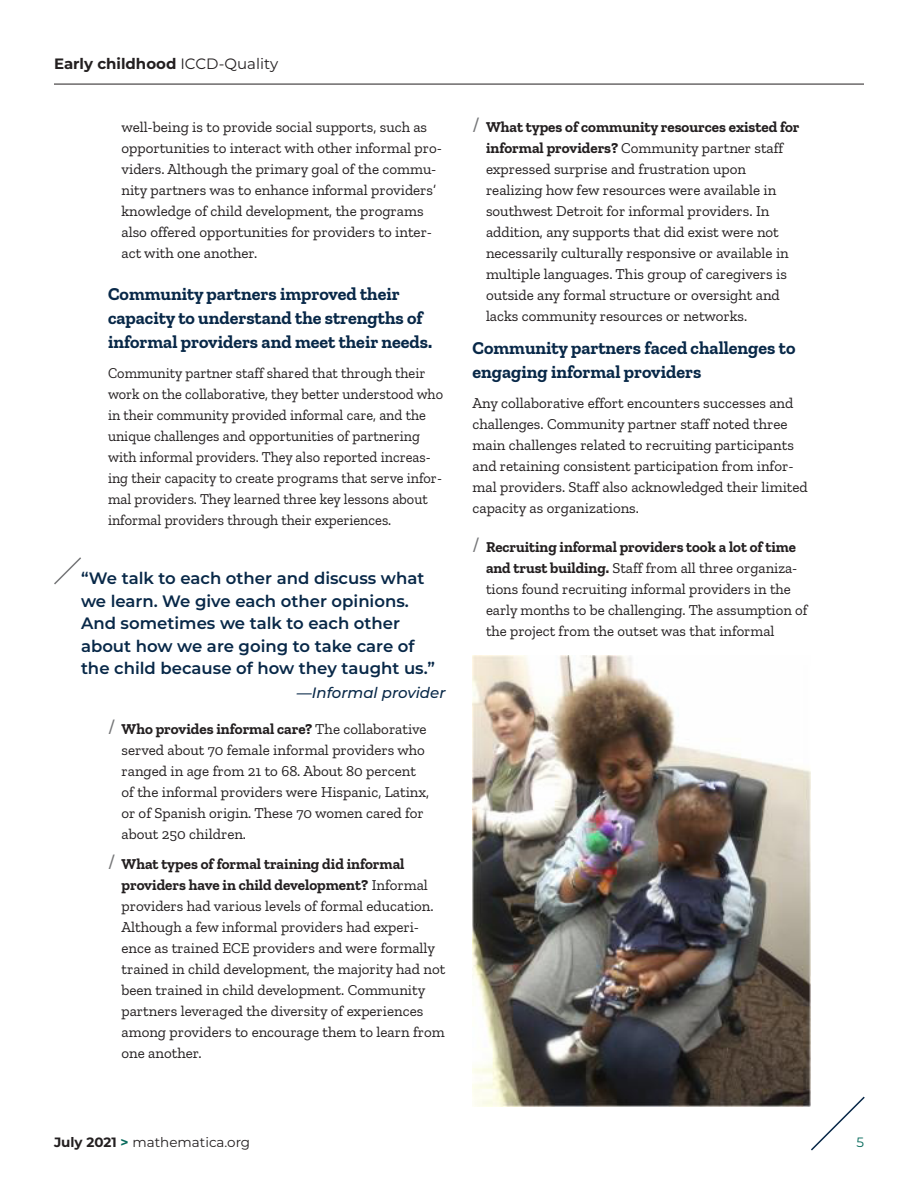
<style>
.page{position:relative;width:918px;height:1188px;background:#fff}
.page>*{position:absolute;margin:0;border:0;box-sizing:border-box;transform-origin:0 0}
.t1{font:700 18px/24px "Zilla Slab";color:#082848}
.Pull_quote{font:600 16.5px/22.5px "Montserrat";color:#082848}
.Paragraph{font:15px/21px "Zilla Slab";color:#231f20}
.Paragraph-2{font:15px/21px "Zilla Slab";color:#231f20;scale:.96 1}
.t2{font:700 15px "Montserrat";color:#231f20}
.Pull_quote_name{font:italic 500 15px "Montserrat";color:#082848}
.t3{font:13.5px "Montserrat";color:#231f20}
.t4{font:13.5px "Montserrat";color:#066a5b}
.s1{font-weight:400}
.s2{font-size:21px;color:#767779}
.s3{font-weight:700}
.s4{font-weight:700;color:#066a5b}
</style>
<div class="page">
<svg style="left:811px;top:1096px;width:54px;height:55px"></svg>
<hr style="left:54px;top:84px;width:810px;height:1px;background:#231f20">
<svg style="left:54px;top:557px;width:27px;height:28px"></svg>
<img style="left:473px;top:656px;width:338px;height:451px">
<p class="t2" style="left:54px;top:52px;width:226px">Early childhood <span class="s1">ICCD-Quality</span></p>
<p class="Paragraph" style="left:122px;top:116px;width:322px">well-being is to provide social supports, such as opportunities to interact with other informal pro&shy;viders. Although the primary goal of the commu&shy;nity partners was to enhance informal providers’ knowledge of child development, the programs also offered opportunities for providers to inter&shy;act with one another.</p>
<h2 class="t1" style="left:108px;top:282px;width:326px">Community partners improved their capacity to understand the strengths of informal providers and meet their needs.</h2>
<p class="Paragraph-2" style="left:108px;top:362px;width:351px">Community partner staff shared that through their work on the collaborative, they better understood who in their community provided informal care, and the unique challenges and opportunities of partnering with informal providers. They also reported increas&shy;ing their capacity to create programs that serve infor&shy;mal providers. They learned three key lessons about informal providers through their experiences.</p>
<p class="Pull_quote" style="left:81px;top:567px;width:356px">“We talk to each other and discuss what we learn. We give each other opinions.<br>And sometimes we talk to each other about how we are going to take care of the child because of how they taught us.”</p>
<p class="Pull_quote_name" style="left:297px;top:683px;width:150px">—Informal provider</p>
<p class="Paragraph" style="left:122px;top:719px;width:309px;text-indent:-14px"><span class="s2">/</span> <span class="s3">Who provides informal care?</span> The collaborative served about 70 female informal providers who ranged in age from 21 to 68. About 80 percent of the informal providers were Hispanic, Latinx, or of Spanish origin. These 70 women cared for about 250 children.</p>
<p class="Paragraph" style="left:122px;top:854px;width:325px;text-indent:-14px"><span class="s2">/</span> <span class="s3">What types of formal training did informal providers have in child development?</span> Informal providers had various levels of formal education.<br>Although a few informal providers had experi&shy;ence as trained ECE providers and were formally trained in child development, the majority had not been trained in child development. Community partners leveraged the diversity of experiences among providers to encourage them to learn from one another.</p>
<p class="Paragraph" style="left:486px;top:116px;width:315px;text-indent:-14px"><span class="s2">/</span> <span class="s3">What types of community resources existed for informal providers?</span> Community partner staff expressed surprise and frustration upon realizing how few resources were available in southwest Detroit for informal providers. In addition, any supports that did exist were not necessarily culturally responsive or available in multiple languages. This group of caregivers is outside any formal structure or oversight and lacks community resources or networks.</p>
<h2 class="t1" style="left:472px;top:336px;width:324px">Community partners faced challenges to engaging informal providers</h2>
<p class="Paragraph" style="left:472px;top:392px;width:337px">Any collaborative effort encounters successes and challenges. Community partner staff noted three main challenges related to recruiting participants and retaining consistent participation from infor&shy;mal providers. Staff also acknowledged their limited capacity as organizations.</p>
<p class="Paragraph" style="left:486px;top:536px;width:323px;text-indent:-14px"><span class="s2">/</span> <span class="s3">Recruiting informal providers took a lot of time and trust building.</span> Staff from all three organiza&shy;tions found recruiting informal providers in the early months to be challenging. The assumption of the project from the outset was that informal</p>
<p class="t3" style="left:54px;top:1133px;width:198px"><span class="s3">July 2021</span> <span class="s4">&gt;</span> mathematica.org</p>
<p class="t4" style="left:856px;top:1133px;width:9px">5</p>
</div>
